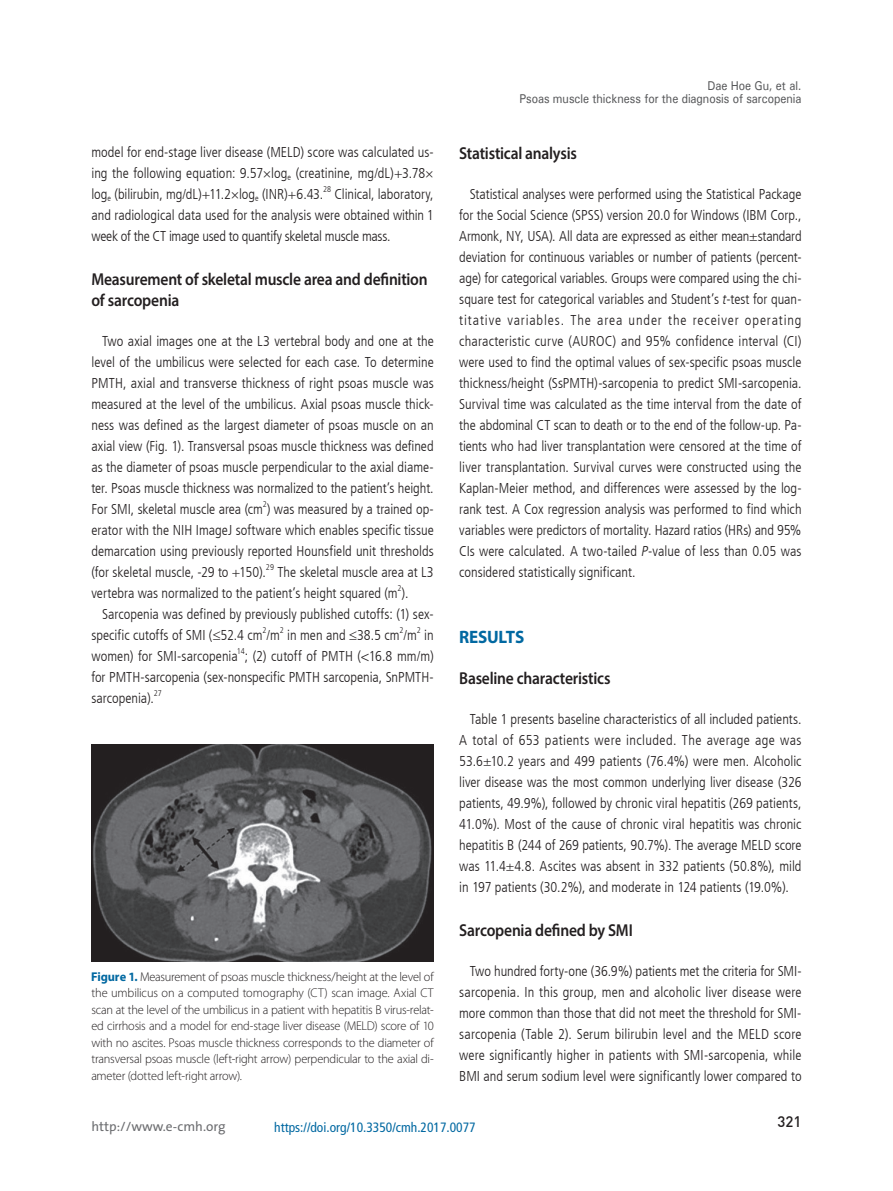
<style>
.page{position:relative;width:893px;height:1191px;background:#fff}
.page>*{position:absolute;margin:0;border:0;box-sizing:border-box;transform-origin:0 0}
.t1{font:700 18px "Myriad Pro";letter-spacing:-.01em;color:#0168a1;scale:.95 1}
.t2{font:600 17.25px/21px "Myriad Pro";letter-spacing:-.015em;color:#231f20;scale:.9 1}
.t3{font:15px "Dinmed";color:#231f20}
.t4{font:300 condensed 14.25px/21px "Frutiger LT";color:#231f20;text-align:justify}
.t5{font:condensed 13.5px "Frutiger LT";color:#0168a1}
.t6{font:13.5px "The Sans";color:#6c6d70}
.t7{font:300 12.75px/16.5px "Myriad Pro";letter-spacing:-.02em;color:#231f20;text-align:justify}
.t8{font:500 12.75px/13.5px "Univers";letter-spacing:-.005em;color:#57585a;text-align:right;scale:.88 1}
.t9{font:300 condensed 8.25px "Frutiger LT";color:#231f20}
.s1{font-weight:700;color:#0168a1}
.s2{font-style:italic}
</style>
<div class="page">
<img style="left:91px;top:744px;width:342px;height:217px">
<p class="t4" style="left:91px;top:141px;width:344px">model for end-stage liver disease (MELD) score was calculated us&shy;ing the following equation: 9.57×log<sub>e</sub> (creatinine, mg/dL)+3.78× log<sub>e</sub> (bilirubin, mg/dL)+11.2×log<sub>e</sub> (INR)+6.43.</p>
<p class="t9" style="left:323px;top:184px;width:10px">28</p>
<p class="t4" style="left:91px;top:183px;width:344px;text-indent:243px">Clinical, laboratory, and radiological data used for the analysis were obtained within 1 week of the CT image used to quantify skeletal muscle mass.</p>
<p class="t2" style="left:91px;top:268px;width:375px">Measurement of skeletal muscle area and definition of sarcopenia</p>
<p class="t4" style="left:91px;top:330px;width:344px;text-indent:11px">Two axial images one at the L3 vertebral body and one at the level of the umbilicus were selected for each case. To determine PMTH, axial and transverse thickness of right psoas muscle was measured at the level of the umbilicus. Axial psoas muscle thick&shy;ness was defined as the largest diameter of psoas muscle on an axial view (Fig. 1). Transversal psoas muscle thickness was defined as the diameter of psoas muscle perpendicular to the axial diame&shy;ter. Psoas muscle thickness was normalized to the patient’s height.<br>For SMI, skeletal muscle area (cm ) was measured by a trained op-</p>
<p class="t9" style="left:263px;top:499px;width:5px">2</p>
<p class="t4" style="left:91px;top:519px;width:344px">erator with the NIH ImageJ software which enables specific tissue demarcation using previously reported Hounsfield unit thresholds (for skeletal muscle, -29 to +150).</p>
<p class="t9" style="left:266px;top:562px;width:10px">29</p>
<p class="t4" style="left:91px;top:561px;width:344px;text-indent:186px">The skeletal muscle area at L3 vertebra was normalized to the patient’s height squared (m ).</p>
<p class="t9" style="left:398px;top:583px;width:5px">2</p>
<p class="t4" style="left:91px;top:603px;width:344px;text-indent:11px">Sarcopenia was defined by previously published cutoffs: (1) sex&shy;specific cutoffs of SMI (≤52.4 cm /m</p>
<p class="t9" style="left:262px;top:625px;width:5px">2</p>
<p class="t9" style="left:280px;top:625px;width:5px">2</p>
<p class="t4" style="left:287px;top:624px;width:131px">in men and ≤38.5 cm /m</p>
<p class="t9" style="left:399px;top:625px;width:5px">2</p>
<p class="t9" style="left:417px;top:625px;width:5px">2</p>
<p class="t4" style="left:424px;top:624px;width:11px">in</p>
<p class="t4" style="left:91px;top:645px;width:148px">women) for SMI-sarcopenia</p>
<p class="t9" style="left:237px;top:646px;width:9px">14</p>
<p class="t4" style="left:91px;top:645px;width:344px;text-indent:153px">; (2) cutoff of PMTH (&lt;16.8 mm/m) for PMTH-sarcopenia (sex-nonspecific PMTH sarcopenia, SnPMTH&shy;sarcopenia).</p>
<p class="t9" style="left:154px;top:688px;width:9px">27</p>
<p class="t7" style="left:91px;top:968px;width:344px"><span class="s1">Figure 1.</span> Measurement of psoas muscle thickness/height at the level of the umbilicus on a computed tomography (CT) scan image. Axial CT scan at the level of the umbilicus in a patient with hepatitis B virus-relat&shy;ed cirrhosis and a model for end-stage liver disease (MELD) score of 10 with no ascites. Psoas muscle thickness corresponds to the diameter of transversal psoas muscle (left-right arrow) perpendicular to the axial di&shy;ameter (dotted left-right arrow).</p>
<p class="t8" style="left:520px;top:78px;width:322px">Dae Hoe Gu, et al.<br>Psoas muscle thickness for the diagnosis of sarcopenia</p>
<p class="t2" style="left:459px;top:142px;width:132px">Statistical analysis</p>
<p class="t4" style="left:459px;top:183px;width:344px;text-indent:11px">Statistical analyses were performed using the Statistical Package for the Social Science (SPSS) version 20.0 for Windows (IBM Corp., Armonk, NY, USA). All data are expressed as either mean±standard deviation for continuous variables or number of patients (percent&shy;age) for categorical variables. Groups were compared using the chi&shy;square test for categorical variables and Student’s <span class="s2">t</span>-test for quan&shy;titative variables. The area under the receiver operating characteristic curve (AUROC) and 95% confidence interval (CI) were used to find the optimal values of sex-specific psoas muscle thickness/height (SsPMTH)-sarcopenia to predict SMI-sarcopenia.<br>Survival time was calculated as the time interval from the date of the abdominal CT scan to death or to the end of the follow-up. Pa&shy;tients who had liver transplantation were censored at the time of liver transplantation. Survival curves were constructed using the Kaplan-Meier method, and differences were assessed by the log&shy;rank test. A Cox regression analysis was performed to find which variables were predictors of mortality. Hazard ratios (HRs) and 95% CIs were calculated. A two-tailed <span class="s2">P</span>-value of less than 0.05 was considered statistically significant.</p>
<p class="t1" style="left:459px;top:625px;width:70px">RESULTS</p>
<p class="t2" style="left:459px;top:667px;width:170px">Baseline characteristics</p>
<p class="t4" style="left:459px;top:708px;width:344px;text-indent:11px">Table 1 presents baseline characteristics of all included patients.<br>A total of 653 patients were included. The average age was 53.6±10.2 years and 499 patients (76.4%) were men. Alcoholic liver disease was the most common underlying liver disease (326 patients, 49.9%), followed by chronic viral hepatitis (269 patients, 41.0%). Most of the cause of chronic viral hepatitis was chronic hepatitis B (244 of 269 patients, 90.7%). The average MELD score was 11.4±4.8. Ascites was absent in 332 patients (50.8%), mild in 197 patients (30.2%), and moderate in 124 patients (19.0%).</p>
<p class="t2" style="left:459px;top:919px;width:194px">Sarcopenia defined by SMI</p>
<p class="t4" style="left:459px;top:960px;width:344px;text-indent:11px">Two hundred forty-one (36.9%) patients met the criteria for SMI&shy;sarcopenia. In this group, men and alcoholic liver disease were more common than those that did not meet the threshold for SMI&shy;sarcopenia (Table 2). Serum bilirubin level and the MELD score were significantly higher in patients with SMI-sarcopenia, while BMI and serum sodium level were significantly lower compared to</p>
<p class="t6" style="left:91px;top:1115px;width:136px">http://www.e-cmh.org</p>
<p class="t5" style="left:274px;top:1119px;width:203px">https://doi.org/10.3350/cmh.2017.0077</p>
<p class="t3" style="left:778px;top:1112px;width:25px">321</p>
</div>
